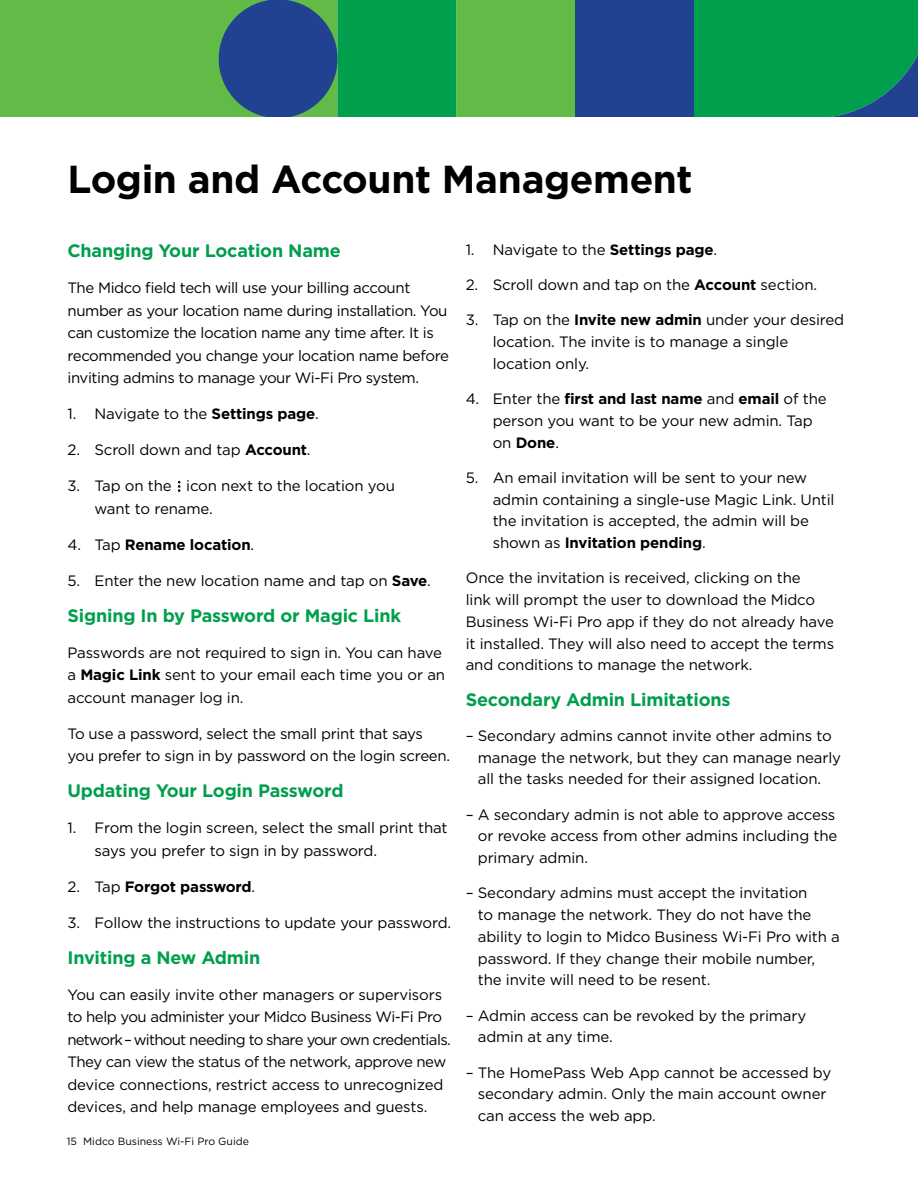
<style>
.page{position:relative;width:918px;height:1188px;background:#fff}
.page>*{position:absolute;margin:0;border:0;box-sizing:border-box;transform-origin:0 0}
.t1{font:700 39px "Gotham";letter-spacing:-.01em;color:#000}
.t2{font:700 18px "Gotham";letter-spacing:-.01em;color:#009f4d}
.t3{font:15px/21.8px "Gotham";letter-spacing:-.01em;color:#000}
.t4{font:15px/22.5px "Gotham";letter-spacing:-.03em;color:#000}
.t5{font:700 15px "Gotham";letter-spacing:-.01em;color:#000}
.t6{font:10.5px "Gotham";color:#000}
.s1{font-weight:700}
.s2{font-weight:400}
</style>
<div class="page">
<div style="left:0;top:0;width:575px;height:117px;background:#62bb46"></div>
<div style="left:694px;top:0;width:224px;height:117px;background:#009f4d"></div>
<div style="left:575px;top:0;width:119px;height:117px;background:#214290"></div>
<svg style="left:219px;top:0;width:237px;height:117px;background:#177c67"></svg>
<h1 class="t1" style="left:68px;top:154px;width:627px">Login and Account Management</h1>
<p class="t2" style="left:68px;top:239px;width:275px">Changing Your Location Name</p>
<p class="t3" style="left:68px;top:277px;width:383px;line-height:22.5px">The Midco field tech will use your billing account number as your location name during installation. You can customize the location name any time after. It is recommended you change your location name before inviting admins to manage your Wi-Fi Pro system.</p>
<p class="t3" style="left:68px;top:403px;width:253px">1. Navigate to the <span class="s1">Settings page</span>.</p>
<p class="t3" style="left:68px;top:439px;width:245px">2. Scroll down and tap <span class="s1">Account</span>.</p>
<p class="t3" style="left:95px;top:475px;width:302px;line-height:22.5px;text-indent:-27px">3. Tap on the ⋮ icon next to the location you want to rename.</p>
<p class="t5" style="left:68px;top:535px;width:188px"><span class="s2">4. Tap</span> Rename location<span class="s2">.</span></p>
<p class="t3" style="left:68px;top:569px;width:365px">5. Enter the new location name and tap on <span class="s1">Save</span>.</p>
<p class="t2" style="left:68px;top:604px;width:335px">Signing In by Password or Magic Link</p>
<p class="t3" style="left:68px;top:641px;width:379px;line-height:22.5px">Passwords are not required to sign in. You can have a <span class="s1">Magic Link</span> sent to your email each time you or an account manager log in.</p>
<p class="t3" style="left:68px;top:722px;width:384px;line-height:22.5px">To use a password, select the small print that says you prefer to sign in by password on the login screen.</p>
<p class="t2" style="left:68px;top:779px;width:278px">Updating Your Login Password</p>
<p class="t3" style="left:94px;top:817px;width:355px;line-height:22.5px;text-indent:-27px">1. From the login screen, select the small print that says you prefer to sign in by password.</p>
<p class="t5" style="left:68px;top:877px;width:189px"><span class="s2">2. Tap</span> Forgot password<span class="s2">.</span></p>
<p class="t3" style="left:68px;top:911px;width:385px">3. Follow the instructions to update your password.</p>
<p class="t2" style="left:68px;top:946px;width:194px">Inviting a New Admin</p>
<p class="t4" style="left:68px;top:983px;width:385px">You can easily invite other managers or supervisors to help you administer your Midco Business Wi-Fi Pro network – without needing to share your own credentials.<br>They can view the status of the network, approve new device connections, restrict access to unrecognized devices, and help manage employees and guests.</p>
<p class="t6" style="left:67px;top:1135px;width:184px">15 Midco Business Wi-Fi Pro Guide</p>
<p class="t3" style="left:466px;top:238px;width:253px">1. Navigate to the <span class="s1">Settings page</span>.</p>
<p class="t3" style="left:466px;top:274px;width:353px">2. Scroll down and tap on the <span class="s1">Account</span> section.</p>
<p class="t3" style="left:493px;top:309px;width:353px;text-indent:-27px">3. Tap on the <span class="s1">Invite new admin</span> under your desired location. The invite is to manage a single location only.</p>
<p class="t3" style="left:493px;top:388px;width:335px;text-indent:-27px">4. Enter the <span class="s1">first and last name</span> and <span class="s1">email</span> of the person you want to be your new admin. Tap on <span class="s1">Done</span>.</p>
<p class="t3" style="left:493px;top:466px;width:343px;text-indent:-27px">5. An email invitation will be sent to your new admin containing a single-use Magic Link. Until the invitation is accepted, the admin will be shown as <span class="s1">Invitation pending</span>.</p>
<p class="t3" style="left:466px;top:567px;width:370px">Once the invitation is received, clicking on the<br>link will prompt the user to download the Midco Business Wi-Fi Pro app if they do not already have it installed. They will also need to accept the terms and conditions to manage the network.</p>
<p class="t2" style="left:466px;top:687px;width:266px">Secondary Admin Limitations</p>
<p class="t3" style="left:478px;top:724px;width:365px;text-indent:-12px">– Secondary admins cannot invite other admins to manage the network, but they can manage nearly all the tasks needed for their assigned location.</p>
<p class="t3" style="left:478px;top:803px;width:361px;text-indent:-12px">– A secondary admin is not able to approve access or revoke access from other admins including the primary admin.</p>
<p class="t3" style="left:478px;top:882px;width:364px;text-indent:-12px">– Secondary admins must accept the invitation<br>to manage the network. They do not have the ability to login to Midco Business Wi-Fi Pro with a password. If they change their mobile number, the invite will need to be resent.</p>
<p class="t3" style="left:478px;top:1004px;width:330px;text-indent:-12px">– Admin access can be revoked by the primary admin at any time.</p>
<p class="t3" style="left:478px;top:1061px;width:355px;text-indent:-12px">– The HomePass Web App cannot be accessed by secondary admin. Only the main account owner can access the web app.</p>
</div>
